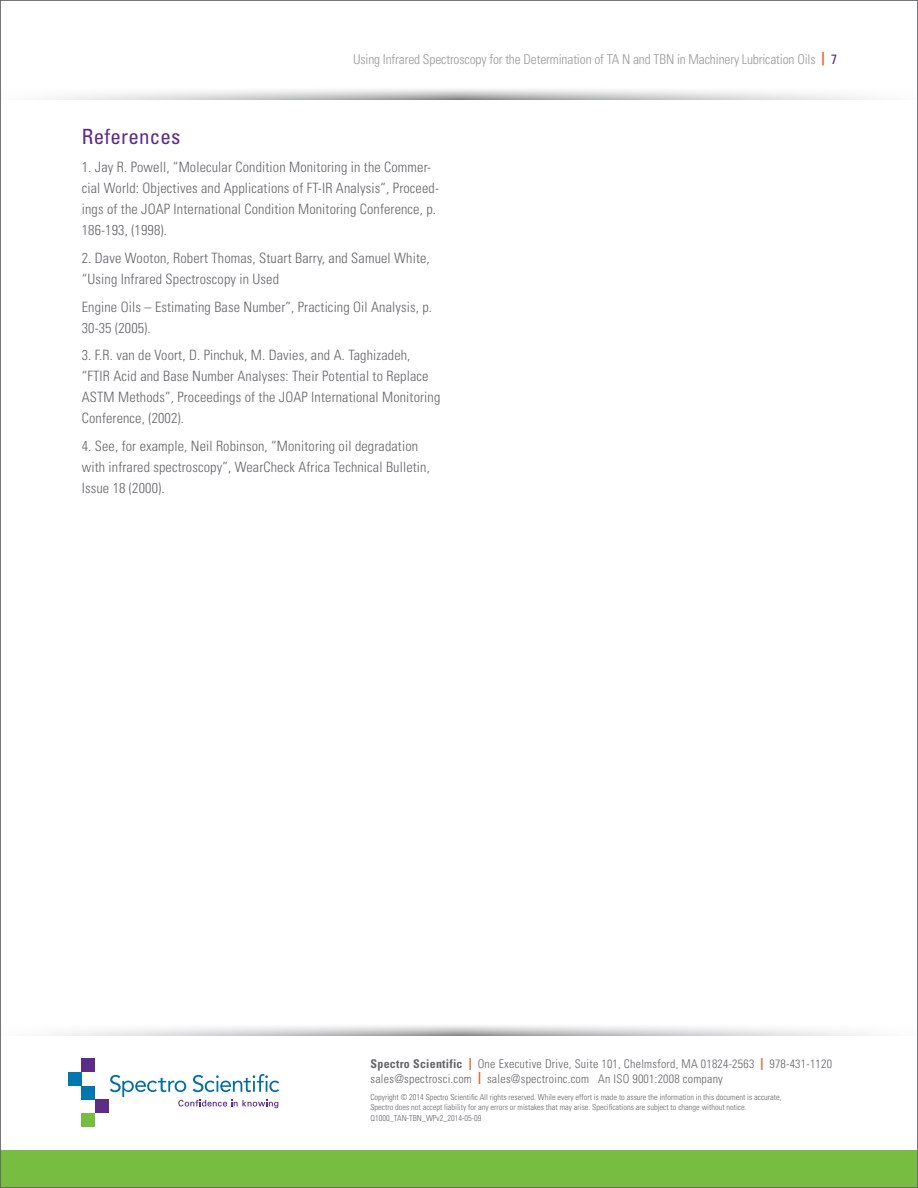
<style>
.page{position:relative;width:918px;height:1188px;background:#fff}
.page>*{position:absolute;margin:0;border:0;box-sizing:border-box;transform-origin:0 0}
.t1{font:condensed 21px "Univers LT Std";letter-spacing:.01em;color:#5c2c86}
.t2{font:300 condensed 14.25px/21px "Univers LT Std";letter-spacing:.01em;color:#646569}
.t3{font:300 condensed 13.5px "Univers LT Std";letter-spacing:-.01em;color:#9a999a}
.t4{font:300 condensed 12px/14.4px "Univers LT Std";letter-spacing:.02em;color:#646569}
.t5{font:300 condensed 8.25px/10.5px "Univers LT Std";color:#646569}
.s1{font-weight:700;color:#de6026}
.s2{font-weight:400;color:#5c2c86}
.s3{font-weight:700}
</style>
<div class="page">
<svg style="left:56px;top:89px;width:808px;height:10px"></svg>
<svg style="left:52px;top:1025px;width:815px;height:11px"></svg>
<div style="left:0;top:1150px;width:918px;height:38px;background:#76bd42"></div>
<div style="left:82px;top:1058px;width:13px;height:14px;background:#5c2c86"></div>
<div style="left:68px;top:1072px;width:14px;height:14px;background:#0078ae"></div>
<div style="left:82px;top:1086px;width:13px;height:14px;background:#0078ae"></div>
<div style="left:95px;top:1100px;width:14px;height:13px;background:#5c2c86"></div>
<div style="left:82px;top:1113px;width:13px;height:14px;background:#76bd42"></div>
<svg style="left:110px;top:1074px;width:169px;height:34px"></svg>
<p class="t3" style="left:353px;top:51px;width:486px">Using Infrared Spectroscopy for the Determination of TA N and TBN in Machinery Lubrication Oils <span class="s1">|</span> <span class="s2">7</span></p>
<h1 class="t1" style="left:82px;top:124px;width:100px">References</h1>
<p class="t2" style="left:82px;top:157px;width:359px">1. Jay R. Powell, “Molecular Condition Monitoring in the Commer&shy;cial World: Objectives and Applications of FT-IR Analysis”, Proceed&shy;ings of the JOAP International Condition Monitoring Conference, p.<br>186-193, (1998).</p>
<p class="t2" style="left:82px;top:247px;width:349px">2. Dave Wooton, Robert Thomas, Stuart Barry, and Samuel White, “Using Infrared Spectroscopy in Used</p>
<p class="t2" style="left:82px;top:296px;width:352px">Engine Oils – Estimating Base Number”, Practicing Oil Analysis, p.<br>30-35 (2005).</p>
<p class="t2" style="left:82px;top:345px;width:360px">3. F.R. van de Voort, D. Pinchuk, M. Davies, and A. Taghizadeh, “FTIR Acid and Base Number Analyses: Their Potential to Replace ASTM Methods”, Proceedings of the JOAP International Monitoring Conference, (2002).</p>
<p class="t2" style="left:82px;top:436px;width:350px">4. See, for example, Neil Robinson, “Monitoring oil degradation with infrared spectroscopy”, WearCheck Africa Technical Bulletin,<br>Issue 18 (2000).</p>
<p class="t4" style="left:371px;top:1057px;width:463px"><span class="s3">Spectro Scientific</span> <span class="s1">|</span> One Executive Drive, Suite 101, Chelmsford, MA 01824-2563 <span class="s1">|</span> 978-431-1120 sales@spectrosci.com <span class="s1">|</span> sales@spectroinc.com An ISO 9001:2008 company</p>
<p class="t5" style="left:371px;top:1092px;width:413px">Copyright © 2014 Spectro Scientific All rights reserved. While every effort is made to assure the information in this document is accurate,<br>Spectro does not accept liability for any errors or mistakes that may arise. Specifications are subject to change without notice.<br>Q1000_TAN-TBN_WPv2_2014-05-09</p>
</div>
